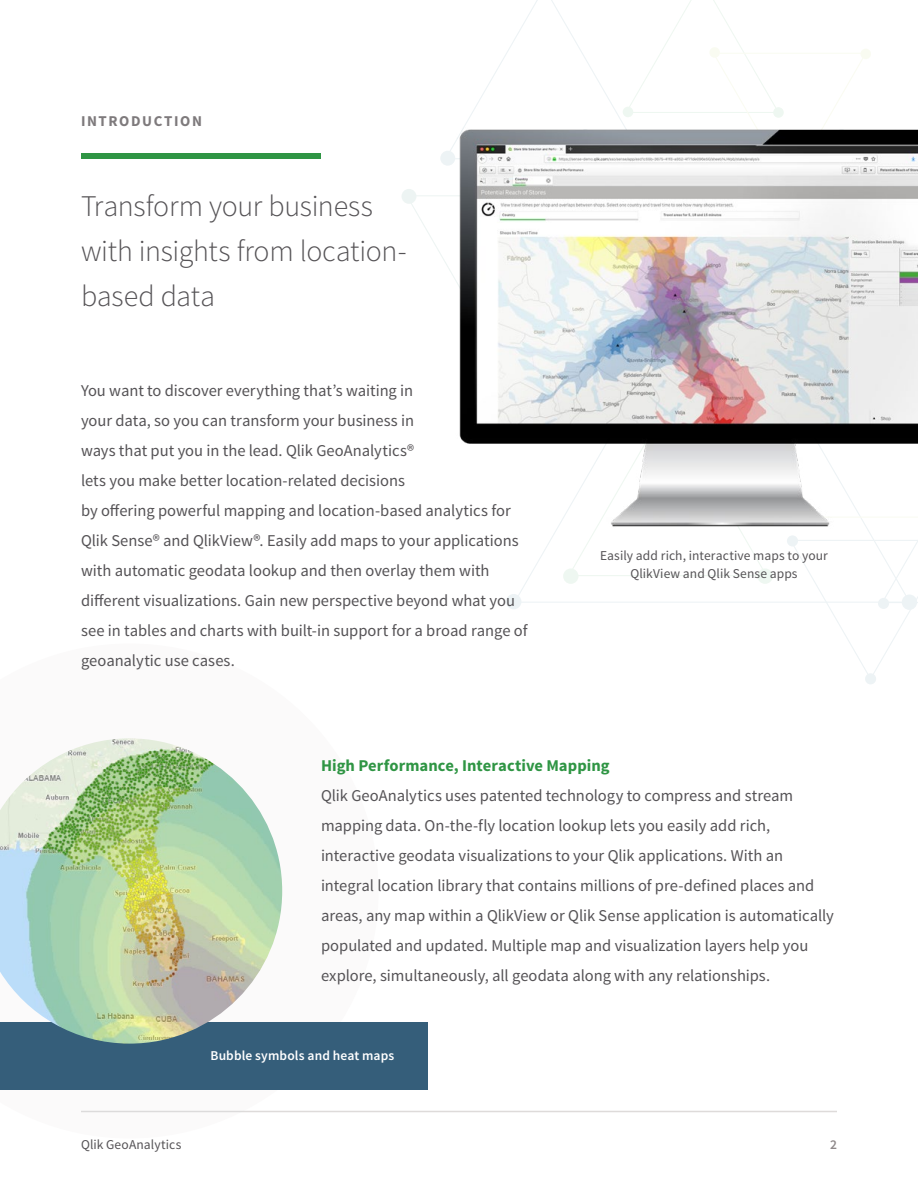
<style>
.page{position:relative;width:918px;height:1188px;background:#fff}
.page>*{position:absolute;margin:0;border:0;box-sizing:border-box;transform-origin:0 0}
.t1{font:300 30px/45px "Source Sans Pro";letter-spacing:-.01em;color:#555356}
.t2{font:16.5px/30px "Source Sans Pro";color:#555356}
.t3{font:700 16.5px "Source Sans Pro";color:#2f9544}
.t4{font:700 15px "Source Sans Pro";letter-spacing:.105em;color:#7e7a7c}
.t5{font:13.5px/18px "Source Sans Pro";letter-spacing:.01em;color:#555356;text-align:center}
.t6{font:600 13.5px "Source Sans Pro";letter-spacing:.01em;color:#fff}
.t7{font:600 13.5px "Source Sans Pro";color:#8f898a}
</style>
<div class="page">
<hr style="left:81px;top:1111px;width:756px;height:1px;background:#dedbda">
<div style="left:401px;top:189px;width:15px;height:15px;background:#edf4f3;border-radius:50%"></div>
<div style="left:865px;top:673px;width:11px;height:11px;background:#edf3f5;border-radius:50%"></div>
<svg style="left:406px;top:0;width:512px;height:677px"></svg>
<div style="left:81px;top:153px;width:240px;height:6px;background:#2f9544"></div>
<img style="left:438px;top:79px;width:480px;height:481px">
<div style="left:0;top:1022px;width:428px;height:68px;background:#355e7a"></div>
<img style="left:0;top:738px;width:282px;height:306px">
<p class="t4" style="left:81px;top:111px;width:123px">INTRODUCTION</p>
<h1 class="t1" style="left:81px;top:184px;width:327px">Transform your business with insights from location&shy;based data</h1>
<p class="t2" style="left:81px;top:376px;width:448px">You want to discover everything that’s waiting in<br>your data, so you can transform your business in<br>ways that put you in the lead. Qlik GeoAnalytics®<br>lets you make better location-related decisions<br>by offering powerful mapping and location-based analytics for Qlik Sense® and QlikView®. Easily add maps to your applications with automatic geodata lookup and then overlay them with different visualizations. Gain new perspective beyond what you see in tables and charts with built-in support for a broad range of geoanalytic use cases.</p>
<p class="t5" style="left:600px;top:546px;width:229px">Easily add rich, interactive maps to your<br>QlikView and Qlik Sense apps</p>
<p class="t3" style="left:321px;top:755px;width:290px">High Performance, Interactive Mapping</p>
<p class="t2" style="left:321px;top:781px;width:515px">Qlik GeoAnalytics uses patented technology to compress and stream mapping data. On-the-fly location lookup lets you easily add rich, interactive geodata visualizations to your Qlik applications. With an integral location library that contains millions of pre-defined places and areas, any map within a QlikView or Qlik Sense application is automatically populated and updated. Multiple map and visualization layers help you explore, simultaneously, all geodata along with any relationships.</p>
<p class="t6" style="left:210px;top:1047px;width:185px">Bubble symbols and heat maps</p>
<p class="t5" style="left:81px;top:1136px;width:102px">Qlik GeoAnalytics</p>
<p class="t7" style="left:830px;top:1136px;width:8px">2</p>
</div>
